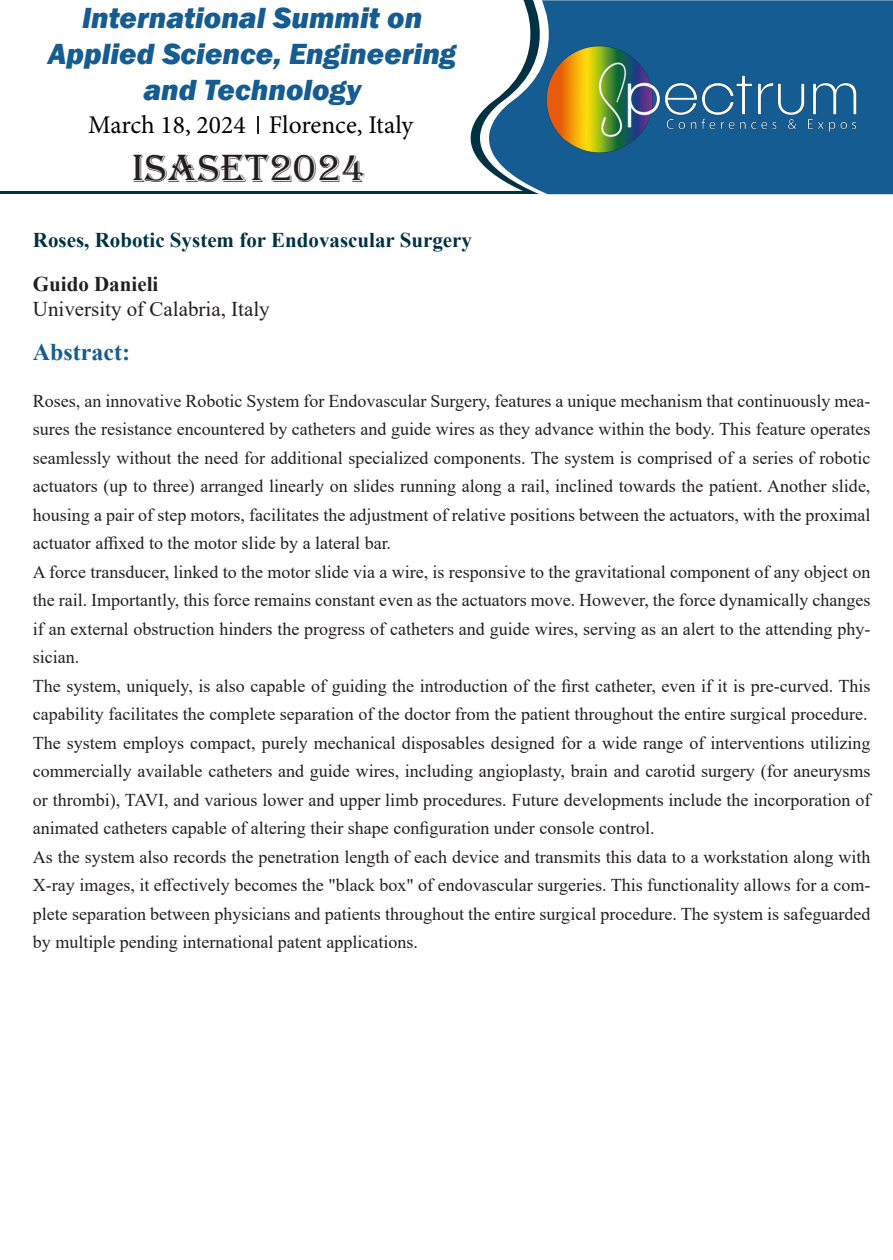
<style>
.page{position:relative;width:893px;height:1260px;background:#fff}
.page>*{position:absolute;margin:0;border:0;box-sizing:border-box;transform-origin:0 0}
.t1{font:40.5px "Algerian";color:#231f20}
.t2{font:italic 800 30px "Franklin Gothic";color:#155c92}
.t3{font:25.5px "Minion Pro";color:#000}
.t4{font:700 24px "Times New Roman";color:#155c92}
.t5{font:700 21px "Times New Roman";color:#003243}
.t6{font:21px "Times New Roman";color:#231f20}
.t7{font:700 21px "Times New Roman";color:#231f20}
.t8{font:18px/28.5px "Times New Roman";color:#231f20;text-align:justify}
</style>
<div class="page">
<hr style="left:0;top:192px;width:556px;height:2px;background:#003243">
<svg style="left:440px;top:0;width:452px;height:194px;fill:#155c92"></svg>
<img style="left:526px;top:18px;width:358px;height:163px">
<svg style="left:257px;top:116px;width:1px;height:18px"></svg>
<p class="t2" style="left:82px;top:-2px;width:341px">International Summit on</p>
<p class="t2" style="left:48px;top:34px;width:410px">Applied Science, Engineering</p>
<p class="t2" style="left:143px;top:70px;width:219px">and Technology</p>
<p class="t3" style="left:88px;top:108px;width:327px">March 18, 2024 Florence, Italy</p>
<p class="t1" style="left:132px;top:146px;width:235px">ISASET2024</p>
<p class="t5" style="left:33px;top:225px;width:441px">Roses, Robotic System for Endovascular Surgery</p>
<p class="t7" style="left:33px;top:268px;width:127px">Guido Danieli</p>
<p class="t6" style="left:33px;top:294px;width:238px">University of Calabria, Italy</p>
<p class="t4" style="left:33px;top:335px;width:99px">Abstract:</p>
<p class="t8" style="left:33px;top:386px;width:839px">Roses, an innovative Robotic System for Endovascular Surgery, features a unique mechanism that continuously mea&shy;sures the resistance encountered by catheters and guide wires as they advance within the body. This feature operates seamlessly without the need for additional specialized components. The system is comprised of a series of robotic actuators (up to three) arranged linearly on slides running along a rail, inclined towards the patient. Another slide, housing a pair of step motors, facilitates the adjustment of relative positions between the actuators, with the proximal actuator affixed to the motor slide by a lateral bar.</p>
<p class="t8" style="left:33px;top:557px;width:839px">A force transducer, linked to the motor slide via a wire, is responsive to the gravitational component of any object on the rail. Importantly, this force remains constant even as the actuators move. However, the force dynamically changes if an external obstruction hinders the progress of catheters and guide wires, serving as an alert to the attending phy&shy;sician.</p>
<p class="t8" style="left:33px;top:671px;width:839px">The system, uniquely, is also capable of guiding the introduction of the first catheter, even if it is pre-curved. This capability facilitates the complete separation of the doctor from the patient throughout the entire surgical procedure.</p>
<p class="t8" style="left:33px;top:728px;width:839px">The system employs compact, purely mechanical disposables designed for a wide range of interventions utilizing commercially available catheters and guide wires, including angioplasty, brain and carotid surgery (for aneurysms or thrombi), TAVI, and various lower and upper limb procedures. Future developments include the incorporation of animated catheters capable of altering their shape configuration under console control.</p>
<p class="t8" style="left:33px;top:842px;width:839px">As the system also records the penetration length of each device and transmits this data to a workstation along with X-ray images, it effectively becomes the "black box" of endovascular surgeries. This functionality allows for a com&shy;plete separation between physicians and patients throughout the entire surgical procedure. The system is safeguarded by multiple pending international patent applications.</p>
</div>
